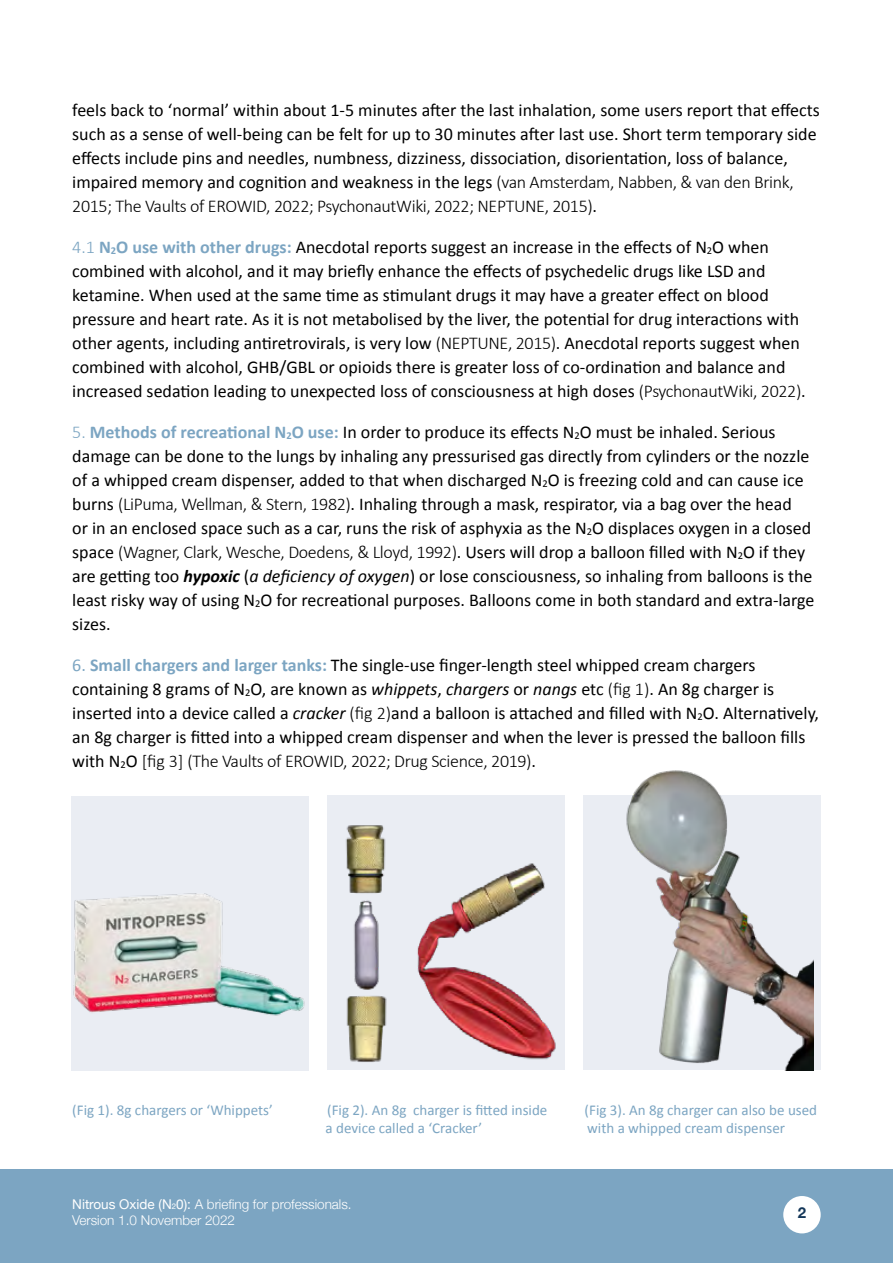
<style>
.page{position:relative;width:893px;height:1263px;background:#fff}
.page>*{position:absolute;margin:0;border:0;box-sizing:border-box;transform-origin:0 0}
.t1{font:18px/24px "Calibri";color:#000}
.t2{font:15px "Calibri";color:#7ca5c2}
.t3{font:700 15px "Helvetica Neue";color:#143759}
.t4{font:300 13.5px/16.2px "Helvetica Neue";color:#fff}
.s1{font-weight:300}
.s2{font-weight:300;color:#7ca5c2}
.s3{font-weight:700;color:#7ca5c2}
.s4{font-weight:700;font-style:italic}
.s5{font-style:italic}
.s6{color:#7ca5c2}
.s7{font-weight:400}
.s8{font-weight:400;font-size:7.8px}
</style>
<div class="page">
<div style="left:0;top:1169px;width:893px;height:94px;background:#7ca5c2"></div>
<div style="left:783px;top:1196px;width:38px;height:37px;background:#fff;border-radius:50%"></div>
<div style="left:328px;top:795px;width:237px;height:275px;background:#eaedf3"></div>
<div style="left:583px;top:795px;width:238px;height:275px;background:#eaedf3"></div>
<div style="left:71px;top:796px;width:237px;height:274px;background:#eaedf3"></div>
<img style="left:626px;top:770px;width:188px;height:300px">
<img style="left:296px;top:813px;width:260px;height:258px">
<img style="left:73px;top:872px;width:244px;height:166px">
<p class="t1" style="left:72px;top:98px;width:749px">feels back to ‘normal’ within about 1-5 minutes after the last inhalation, some users report that effects such as a sense of well-being can be felt for up to 30 minutes after last use. Short term temporary side effects include pins and needles, numbness, dizziness, dissociation, disorientation, loss of balance, impaired memory and cognition and weakness in the legs <span class="s1">(van Amsterdam, Nabben, &amp; van den Brink, 2015; The Vaults of EROWID, 2022; PsychonautWiki, 2022; NEPTUNE, 2015)</span>.</p>
<p class="t1" style="left:72px;top:235px;width:735px"><span class="s2">4.1</span> <span class="s3">N</span><sub>2</sub><span class="s3">O use with other drugs:</span> Anecdotal reports suggest an increase in the effects of N<sub>2</sub>O when combined with alcohol, and it may briefly enhance the effects of psychedelic drugs like LSD and ketamine. When used at the same time as stimulant drugs it may have a greater effect on blood pressure and heart rate. As it is not metabolised by the liver, the potential for drug interactions with other agents, including antiretrovirals, is very low <span class="s1">(NEPTUNE, 2015)</span>. Anecdotal reports suggest when combined with alcohol, GHB/GBL or opioids there is greater loss of co-ordination and balance and increased sedation leading to unexpected loss of consciousness at high doses <span class="s1">(PsychonautWiki, 2022)</span>.</p>
<p class="t1" style="left:72px;top:420px;width:744px"><span class="s2">5.</span> <span class="s3">Methods of recreational N</span><sub>2</sub><span class="s3">O use:</span> In order to produce its effects N<sub>2</sub>O must be inhaled. Serious damage can be done to the lungs by inhaling any pressurised gas directly from cylinders or the nozzle of a whipped cream dispenser, added to that when discharged N<sub>2</sub>O is freezing cold and can cause ice burns <span class="s1">(LiPuma, Wellman, &amp; Stern, 1982)</span>. Inhaling through a mask, respirator, via a bag over the head<br>or in an enclosed space such as a car, runs the risk of asphyxia as the N<sub>2</sub>O displaces oxygen in a closed space <span class="s1">(Wagner, Clark, Wesche, Doedens, &amp; Lloyd, 1992)</span>. Users will drop a balloon filled with N<sub>2</sub>O if they are getting too <span class="s4">hypoxic</span> (<span class="s5">a deficiency of oxygen</span>) or lose consciousness, so inhaling from balloons is the least risky way of using N<sub>2</sub>O for recreational purposes. Balloons come in both standard and extra-large sizes.</p>
<p class="t1" style="left:72px;top:653px;width:748px"><span class="s6">6.</span> <span class="s3">Small chargers and larger tanks:</span> The single-use finger-length steel whipped cream chargers containing 8 grams of N<sub>2</sub>O, are known as <span class="s5">whippets</span>, <span class="s5">chargers</span> or <span class="s5">nangs</span> etc <span class="s1">(fig 1)</span>. An 8g charger is inserted into a device called a <span class="s5">cracker</span> <span class="s1">(fig 2)</span>and a balloon is attached and filled with N<sub>2</sub>O. Alternatively, an 8g charger is fitted into a whipped cream dispenser and when the lever is pressed the balloon fills with N<sub>2</sub>O <span class="s1">[fig 3] (The Vaults of EROWID, 2022; Drug Science, 2019)</span>.</p>
<p class="t2" style="left:72px;top:1101px;width:202px">(Fig 1). 8g chargers or ‘Whippets’</p>
<p class="t2" style="left:327px;top:1101px;width:222px">(Fig 2). An 8g charger is fitted inside</p>
<p class="t2" style="left:585px;top:1101px;width:234px">(Fig 3). An 8g charger can also be used</p>
<p class="t2" style="left:326px;top:1119px;width:158px">a device called a ‘Cracker’</p>
<p class="t2" style="left:587px;top:1119px;width:199px">with a whipped cream dispenser</p>
<p class="t4" style="left:72px;top:1195px;width:281px"><span class="s7">Nitrous Oxide (N</span><span class="s8">2</span><span class="s7">0):</span> A briefing for professionals.<br>Version 1.0 November 2022</p>
<p class="t3" style="left:798px;top:1201px;width:10px">2</p>
</div>
